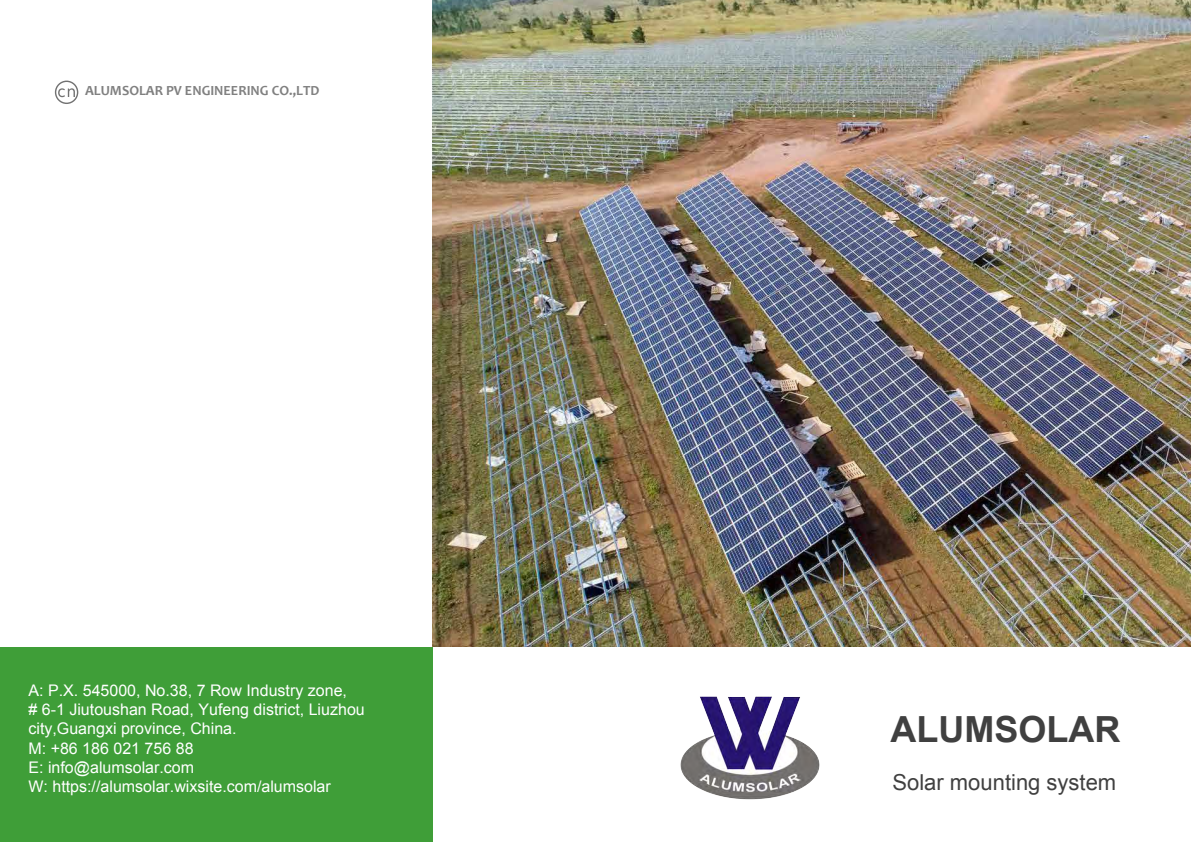
<style>
.page{position:relative;width:1191px;height:842px;background:#fff}
.page>*{position:absolute;margin:0;border:0;box-sizing:border-box;transform-origin:0 0}
.t1{font:700 36px "Arial";color:#404040}
.t2{font:22px "Arial";color:#404040}
.t3{font:16px/19.2px "Arial";color:#fff}
.t4{font:700 14px "Candara";color:#808080}
</style>
<div class="page">
<div style="left:0;top:647px;width:433px;height:195px;background:#3f9e38"></div>
<div style="left:55px;top:81px;width:23px;height:23px;border:1px solid #727272;border-radius:50%"></div>
<svg style="left:58px;top:88px;width:17px;height:9px"></svg>
<img style="left:680px;top:696px;width:140px;height:104px">
<img style="left:433px;top:0;width:758px;height:647px">
<p class="t4" style="left:85px;top:81px;width:236px">ALUMSOLAR PV ENGINEERING CO.,LTD</p>
<p class="t3" style="left:28px;top:681px;width:338px">A: P.X. 545000, No.38, 7 Row Industry zone,<br># 6-1 Jiutoushan Road, Yufeng district, Liuzhou city,Guangxi province, China.<br>M: +86 186 021 756 88<br>E: info@alumsolar.com<br>W: https://alumsolar.wixsite.com/alumsolar</p>
<h1 class="t1" style="left:890px;top:706px;width:231px">ALUMSOLAR</h1>
<h2 class="t2" style="left:892px;top:768px;width:225px">Solar mounting system</h2>
</div>
